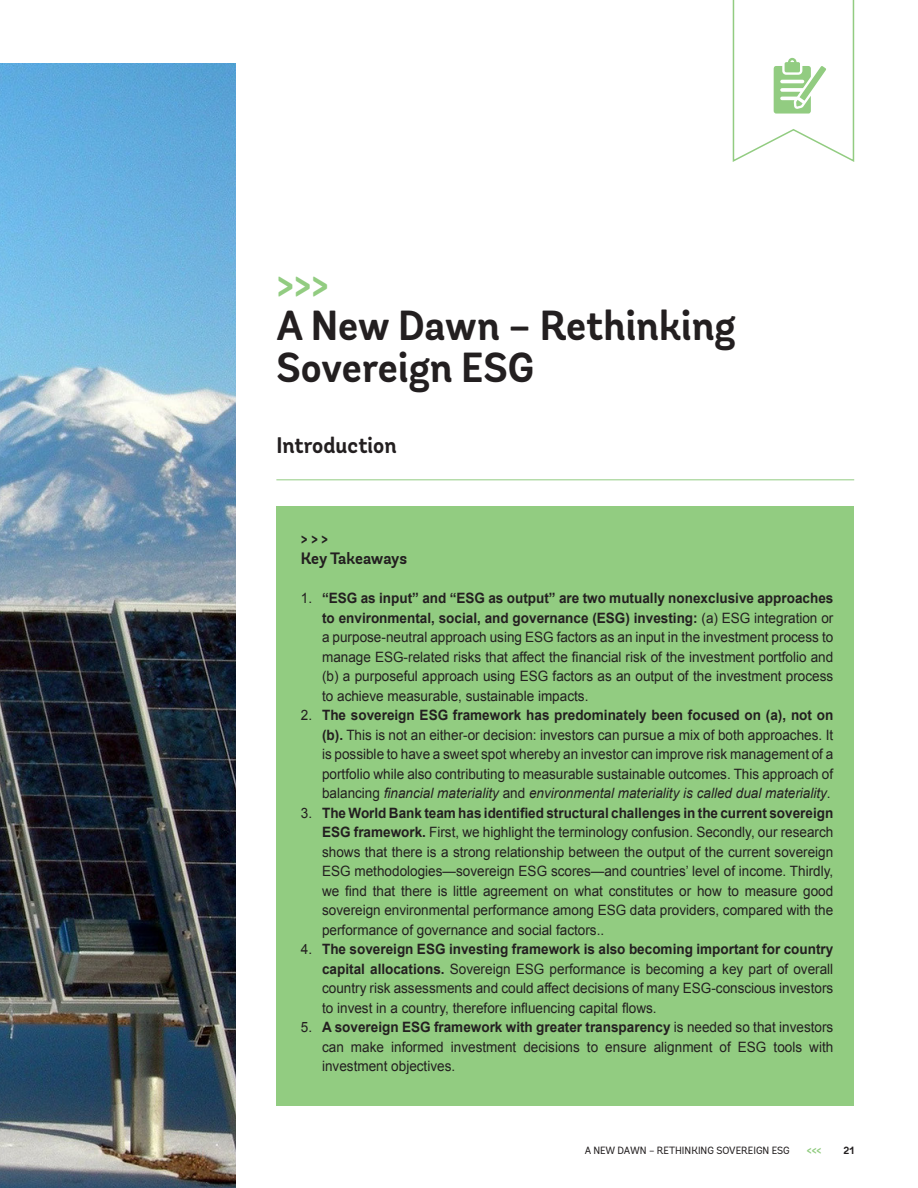
<style>
.page{position:relative;width:918px;height:1188px;background:#fff}
.page>*{position:absolute;margin:0;border:0;box-sizing:border-box;transform-origin:0 0}
.Title_Chapter{font:700 42px/42px "Andes Rounded";color:#231f20;scale:.95 1}
.green_arrows{font:700 42px "Andes Rounded";color:#92cc81;scale:.95 1}
.Title_Chapter-2{font:700 22.5px "Andes Rounded";color:#231f20;scale:.95 1}
.Tit__Box{font:700 16.5px "Andes Rounded";letter-spacing:-.015em;color:#231f20;scale:.95 1}
.Bullets{font:14.25px/19.5px "Arial";color:#231f20;text-align:justify;scale:.95 1}
.t1{font:10.5px "Andes";color:#231f20;scale:.95 1}
.t2{font:700 10.5px "Andes";color:#231f20;scale:.95 1}
.s1{font-weight:700}
.s2{font-style:italic}
</style>
<div class="page">
<img style="left:0;top:64px;width:236px;height:1124px">
<div style="left:276px;top:506px;width:578px;height:600px;background:#92cc81"></div>
<svg style="left:732px;top:0;width:123px;height:162px"></svg>
<hr style="left:276px;top:479px;width:578px;height:1px;background:#92cc81">
<p class="green_arrows" style="left:276px;top:258px;width:56px">&gt;&gt;&gt;</p>
<p class="Title_Chapter" style="left:276px;top:306px;width:485px">A New Dawn – Rethinking<br>Sovereign ESG</p>
<p class="Title_Chapter-2" style="left:276px;top:431px;width:128px">Introduction</p>
<p class="Tit__Box" style="left:301px;top:528px;width:30px">&gt; &gt; &gt;</p>
<p class="Tit__Box" style="left:301px;top:548px;width:113px">Key Takeaways</p>
<p class="Bullets" style="left:322px;top:589px;width:540px;text-indent:-21px">1. <span class="s1">“ESG as input” and “ESG as output” are two mutually nonexclusive approaches to environmental, social, and governance (ESG) investing:</span> (a) ESG integration or a purpose-neutral approach using ESG factors as an input in the investment process to manage ESG-related risks that affect the financial risk of the investment portfolio and (b) a purposeful approach using ESG factors as an output of the investment process to achieve measurable, sustainable impacts.</p>
<p class="Bullets" style="left:322px;top:706px;width:540px;text-indent:-21px">2. <span class="s1">The sovereign ESG framework has predominately been focused on (a), not on (b).</span> This is not an either-or decision: investors can pursue a mix of both approaches. It is possible to have a sweet spot whereby an investor can improve risk management of a portfolio while also contributing to measurable sustainable outcomes. This approach of balancing <span class="s2">financial materiality</span> and <span class="s2">environmental materiality is called dual materiality</span>.</p>
<p class="Bullets" style="left:322px;top:803px;width:540px;text-indent:-21px">3. <span class="s1">The World Bank team has identified structural challenges in the current sovereign ESG framework.</span> First, we highlight the terminology confusion. Secondly, our research shows that there is a strong relationship between the output of the current sovereign ESG methodologies—sovereign ESG scores—and countries’ level of income. Thirdly, we find that there is little agreement on what constitutes or how to measure good sovereign environmental performance among ESG data providers, compared with the performance of governance and social factors..</p>
<p class="Bullets" style="left:322px;top:940px;width:540px;text-indent:-21px">4. <span class="s1">The sovereign ESG investing framework is also becoming important for country capital allocations.</span> Sovereign ESG performance is becoming a key part of overall country risk assessments and could affect decisions of many ESG-conscious investors to invest in a country, therefore influencing capital flows.</p>
<p class="Bullets" style="left:322px;top:1018px;width:540px;text-indent:-21px">5. <span class="s1">A sovereign ESG framework with greater transparency</span> is needed so that investors can make informed investment decisions to ensure alignment of ESG tools with investment objectives.</p>
<p class="t1" style="left:585px;top:1144px;width:217px">A NEW DAWN – RETHINKING SOVEREIGN ESG</p>
<p class="t2" style="left:844px;top:1144px;width:13px">21</p>
</div>
